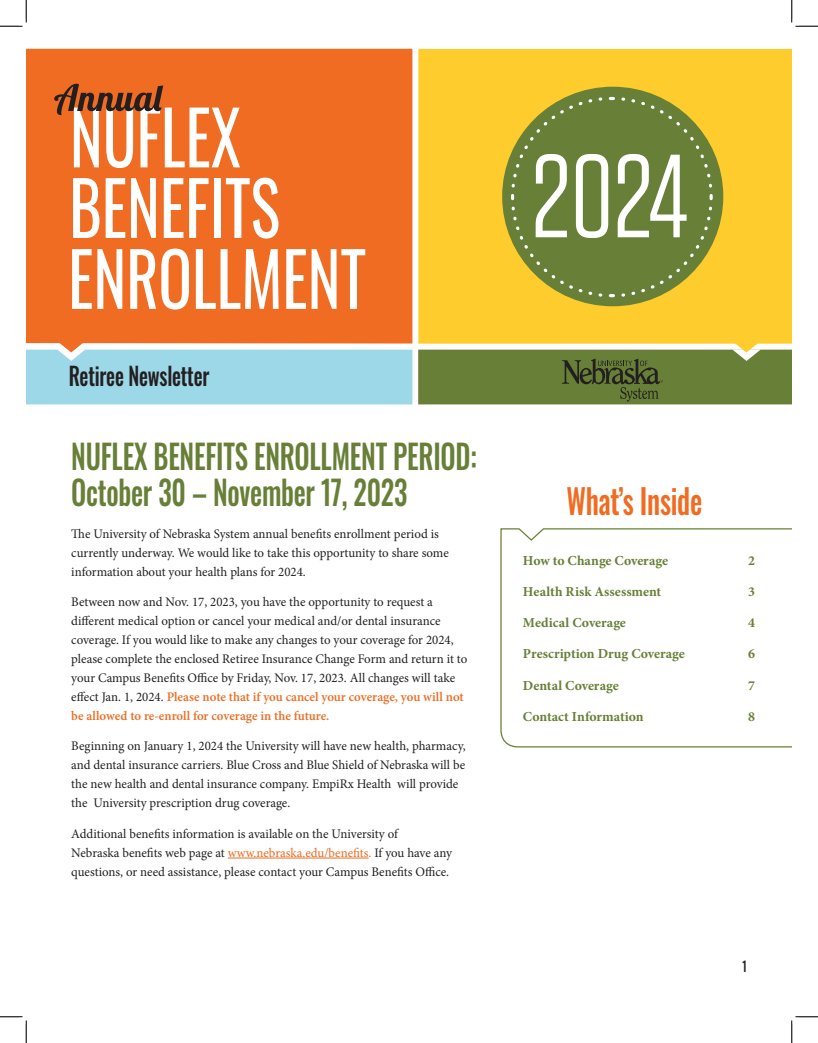
<style>
.page{position:relative;width:818px;height:1043px;background:#fff}
.page>*{position:absolute;margin:0;border:0;box-sizing:border-box;transform-origin:0 0}
.t1{font:500 34.38px "Oswald";letter-spacing:-.01em;color:#ef6c22;scale:.8 1}
.t2{font:500 33.75px "Oswald";letter-spacing:-.01em;color:#677f36;scale:.8 1}
.Bold_Words{font:500 25px "Oswald";letter-spacing:-.01em;color:#231f20;scale:.8 1}
.t3{font:500 14.12px "Oswald";color:#231f20;scale:.8 1}
.t4{font:700 13.75px "Minion Pro";color:#677f36}
.Serif_Words{font:13.12px/19px "Minion Pro";letter-spacing:-.005em;color:#231f20}
.s1{font-weight:600;color:#ef6c22}
.s2{color:#ef6c22}
</style>
<div class="page">
<hr style="left:228px;top:857px;width:140px;height:1px;background:#ef6c22">
<svg style="left:500px;top:528px;width:291px;height:220px"></svg>
<div style="left:418px;top:49px;width:373px;height:292px;background:#fecd2d"></div>
<div style="left:26px;top:49px;width:386px;height:292px;background:#ef6c22"></div>
<svg style="left:26px;top:341px;width:386px;height:63px;background:#a9d7e1"></svg>
<div style="left:502px;top:87px;width:221px;height:219px;background:#677f36;border-radius:50%"></div>
<svg style="left:418px;top:341px;width:373px;height:63px;background:#798a48"></svg>
<svg style="left:73px;top:178px;width:26px;height:60px"></svg>
<svg style="left:106px;top:178px;width:19px;height:60px"></svg>
<svg style="left:131px;top:178px;width:25px;height:60px"></svg>
<svg style="left:164px;top:178px;width:19px;height:60px"></svg>
<svg style="left:189px;top:178px;width:19px;height:60px"></svg>
<div style="left:214px;top:178px;width:7px;height:60px;background:#fff"></div>
<svg style="left:226px;top:178px;width:52px;height:60px"></svg>
<svg style="left:72px;top:249px;width:50px;height:60px"></svg>
<svg style="left:130px;top:248px;width:59px;height:61px"></svg>
<svg style="left:196px;top:249px;width:82px;height:60px"></svg>
<svg style="left:286px;top:249px;width:79px;height:60px"></svg>
<svg style="left:54px;top:84px;width:186px;height:84px"></svg>
<svg style="left:509px;top:95px;width:225px;height:204px"></svg>
<svg style="left:0;top:0;width:27px;height:27px"></svg>
<svg style="left:0;top:1016px;width:27px;height:26px"></svg>
<svg style="left:791px;top:0;width:27px;height:27px"></svg>
<svg style="left:791px;top:1016px;width:27px;height:26px"></svg>
<p class="Bold_Words" style="left:69px;top:362px;width:177px">Retiree Newsletter</p>
<p class="t2" style="left:71px;top:438px;width:508px">NUFLEX BENEFITS ENROLLMENT PERIOD:</p>
<p class="t2" style="left:71px;top:475px;width:422px">October 30 – November 17, 2023</p>
<p class="Serif_Words" style="left:71px;top:524px;width:379px">The University of Nebraska System annual benefits enrollment period is currently underway. We would like to take this opportunity to share some information about your health plans for 2024.</p>
<p class="Serif_Words" style="left:71px;top:592px;width:397px">Between now and Nov. 17, 2023, you have the opportunity to request a different medical option or cancel your medical and/or dental insurance coverage. If you would like to make any changes to your coverage for 2024, please complete the enclosed Retiree Insurance Change Form and return it to your Campus Benefits Office by Friday, Nov. 17, 2023. All changes will take effect Jan. 1, 2024. <span class="s1">Please note that if you cancel your coverage, you will not be allowed to re-enroll for coverage in the future.</span></p>
<p class="Serif_Words" style="left:71px;top:736px;width:396px">Beginning on January 1, 2024 the University will have new health, pharmacy, and dental insurance carriers. Blue Cross and Blue Shield of Nebraska will be the new health and dental insurance company. EmpiRx Health will provide the University prescription drug coverage.</p>
<p class="Serif_Words" style="left:71px;top:824px;width:382px">Additional benefits information is available on the University of<br>Nebraska benefits web page at <span class="s2">www.nebraska.edu/benefits.</span> If you have any questions, or need assistance, please contact your Campus Benefits Office.</p>
<p class="t1" style="left:566px;top:483px;width:171px">What’s Inside</p>
<p class="t4" style="left:523px;top:550px;width:147px">How to Change Coverage</p>
<p class="t4" style="left:748px;top:550px;width:8px">2</p>
<p class="t4" style="left:523px;top:581px;width:140px">Health Risk Assessment</p>
<p class="t4" style="left:748px;top:581px;width:8px">3</p>
<p class="t4" style="left:523px;top:613px;width:104px">Medical Coverage</p>
<p class="t4" style="left:748px;top:613px;width:8px">4</p>
<p class="t4" style="left:523px;top:644px;width:163px">Prescription Drug Coverage</p>
<p class="t4" style="left:748px;top:644px;width:8px">6</p>
<p class="t4" style="left:523px;top:675px;width:97px">Dental Coverage</p>
<p class="t4" style="left:748px;top:675px;width:8px">7</p>
<p class="t4" style="left:523px;top:706px;width:122px">Contact Information</p>
<p class="t4" style="left:748px;top:706px;width:8px">8</p>
<p class="t3" style="left:742px;top:958px;width:7px">1</p>
</div>
